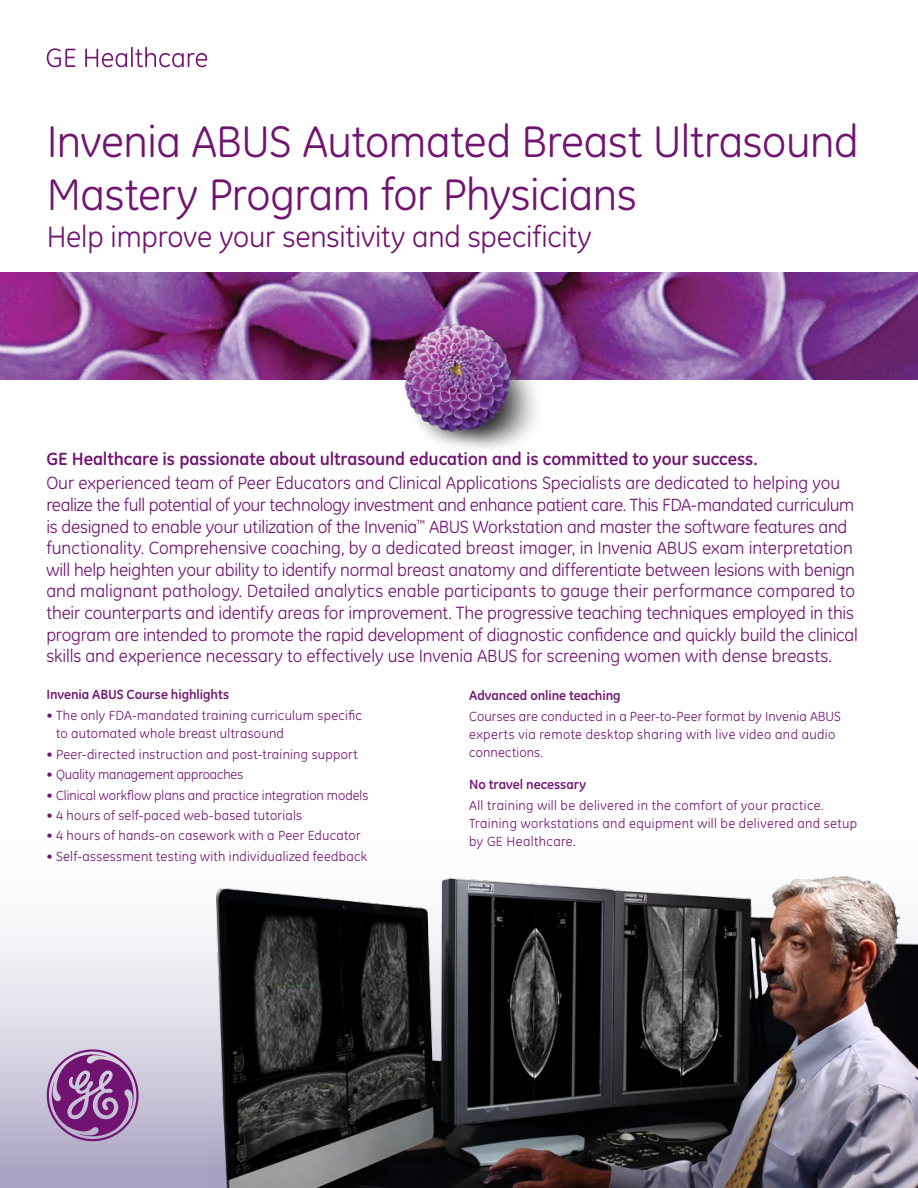
<style>
.page{position:relative;width:918px;height:1188px;background:#fff}
.page>*{position:absolute;margin:0;border:0;box-sizing:border-box;transform-origin:0 0}
.t1{font:45px/52.5px "GE Inspira";letter-spacing:-.01em;color:#711471}
.t2{font:30px "GE Inspira";letter-spacing:-.005em;color:#711471}
.t3{font:18px/21.6px "GE Inspira";letter-spacing:-.01em;color:#711471}
.t4{font:700 18px "GE Inspira";letter-spacing:-.005em;color:#711471}
.t5{font:13.5px/18px "GE Inspira";letter-spacing:.02em;color:#711471}
.t6{font:700 13.5px "GE Inspira";letter-spacing:-.005em;color:#711471}
.t7{font:13.5px "GE Inspira";color:#711471}
.t8{font:13.5px "GE Inspira";letter-spacing:-.01em;color:#711471}
</style>
<div class="page">
<div style="left:0;top:819px;width:918px;height:369px;background:linear-gradient(to bottom,#fff,#b0a9c7)"></div>
<svg style="left:47px;top:1049px;width:92px;height:92px"></svg>
<img style="left:0;top:272px;width:918px;height:107px">
<svg style="left:47px;top:48px;width:28px;height:19px"></svg>
<svg style="left:85px;top:49px;width:42px;height:18px"></svg>
<hr style="left:131px;top:47px;width:2px;height:20px;background:#711471">
<svg style="left:135px;top:47px;width:72px;height:20px"></svg>
<img style="left:209px;top:819px;width:709px;height:369px">
<img style="left:358px;top:298px;width:208px;height:151px">
<h1 class="t1" style="left:47px;top:116px;width:813px">Invenia ABUS Automated Breast Ultrasound<br>Mastery Program for Physicians</h1>
<h2 class="t2" style="left:47px;top:220px;width:547px">Help improve your sensitivity and specificity</h2>
<p class="t4" style="left:46px;top:447px;width:713px">GE Healthcare is passionate about ultrasound education and is committed to your success.</p>
<p class="t3" style="left:46px;top:472px;width:813px">Our experienced team of Peer Educators and Clinical Applications Specialists are dedicated to helping you realize the full potential of your technology investment and enhance patient care. This FDA-mandated curriculum is designed to enable your utilization of the Invenia<sup>™</sup> ABUS Workstation and master the software features and functionality. Comprehensive coaching, by a dedicated breast imager, in Invenia ABUS exam interpretation will help heighten your ability to identify normal breast anatomy and differentiate between lesions with benign and malignant pathology. Detailed analytics enable participants to gauge their performance compared to their counterparts and identify areas for improvement. The progressive teaching techniques employed in this program are intended to promote the rapid development of diagnostic confidence and quickly build the clinical skills and experience necessary to effectively use Invenia ABUS for screening women with dense breasts.</p>
<p class="t6" style="left:46px;top:686px;width:185px">Invenia ABUS Course highlights</p>
<p class="t5" style="left:56px;top:707px;width:307px;text-indent:-10px">• The only FDA-mandated training curriculum specific to automated whole breast ultrasound</p>
<p class="t5" style="left:46px;top:745px;width:313px">• Peer-directed instruction and post-training support</p>
<p class="t8" style="left:46px;top:767px;width:198px">• Quality management approaches</p>
<p class="t7" style="left:46px;top:787px;width:324px">• Clinical workflow plans and practice integration models</p>
<p class="t5" style="left:46px;top:806px;width:257px">• 4 hours of self-paced web-based tutorials</p>
<p class="t5" style="left:46px;top:827px;width:316px">• 4 hours of hands-on casework with a Peer Educator</p>
<p class="t5" style="left:46px;top:847px;width:322px">• Self-assessment testing with individualized feedback</p>
<p class="t6" style="left:469px;top:687px;width:153px">Advanced online teaching</p>
<p class="t5" style="left:469px;top:708px;width:373px">Courses are conducted in a Peer-to-Peer format by Invenia ABUS experts via remote desktop sharing with live video and audio connections.</p>
<p class="t6" style="left:469px;top:776px;width:118px">No travel necessary</p>
<p class="t5" style="left:469px;top:797px;width:389px">All training will be delivered in the comfort of your practice.<br>Training workstations and equipment will be delivered and setup by GE Healthcare.</p>
</div>
